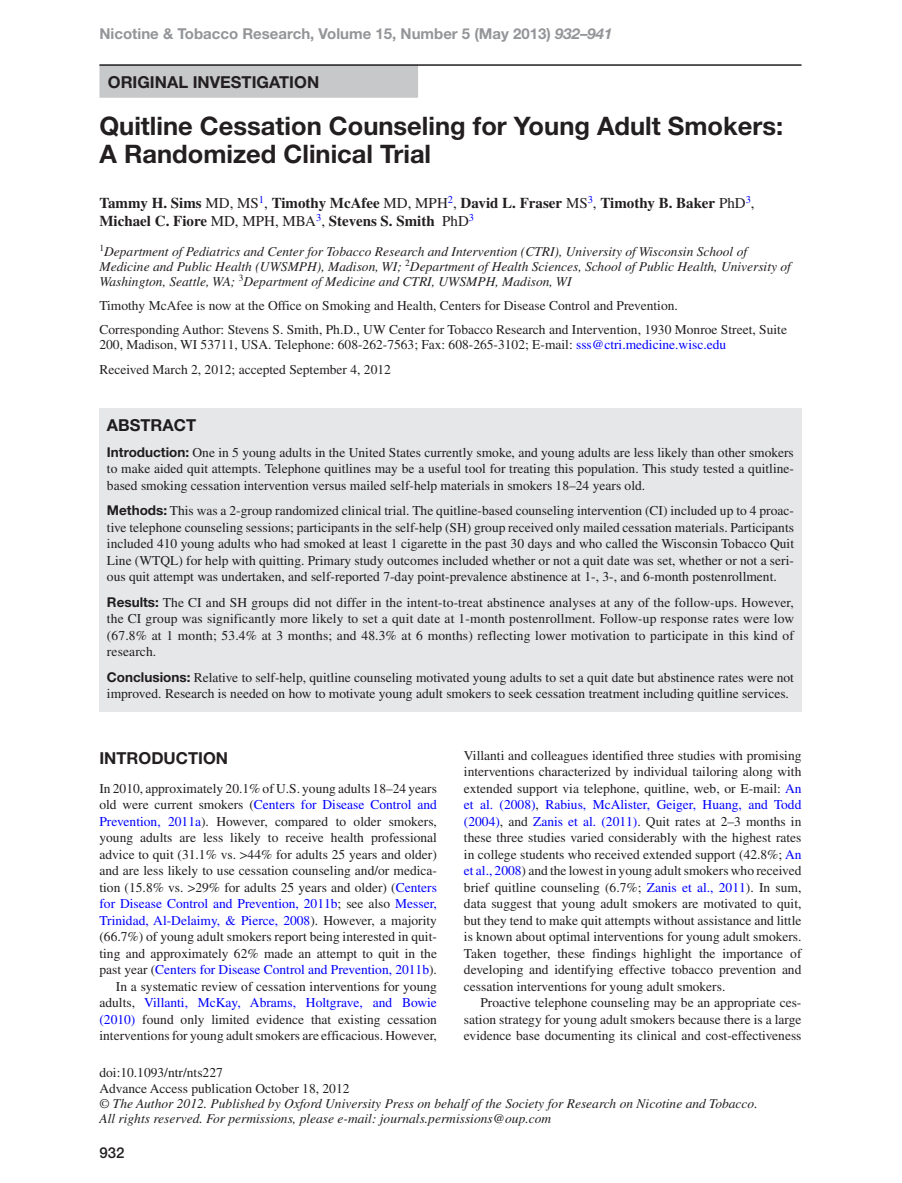
<style>
.page{position:relative;width:902px;height:1183px;background:#fff}
.page>*{position:absolute;margin:0;border:0;box-sizing:border-box;transform-origin:0 0}
.t1{font:700 25.5px/28.5px "Helvetica Neue LT Std";color:#231f20}
.t2{font:700 16.5px "Helvetica Neue LT Std";color:#231f20}
.t3{font:700 15px/18px "Times LT Std";color:#231f20}
.t4{font:700 15px "Helvetica Neue LT Std";color:#939598}
.t5{font:500 15px "Helvetica Neue LT Std";color:#231f20}
.t6{font:13.5px/16.5px "Times LT Std";color:#231f20;text-align:justify}
.t7{font:italic 13.5px/15px "Times LT Std";color:#231f20}
.s1{font-style:italic}
.s2{font-weight:400}
.s3{color:#00f}
.s4{font-family:"Helvetica Neue LT Std";font-weight:700}
</style>
<div class="page">
<div style="left:99px;top:65px;width:319px;height:33px;background:#c7c8ca"></div>
<hr style="left:99px;top:64px;width:702px;height:2px;background:#231f20">
<div style="left:99px;top:408px;width:702px;height:303px;background:#e6e7e9"></div>
<p class="t4" style="left:99px;top:25px;width:515px">Nicotine &amp; Tobacco Research, Volume 15, Number 5 (May 2013) <span class="s1">932</span>–<span class="s1">941</span></p>
<p class="t2" style="left:108px;top:72px;width:213px">Original Investigation</p>
<h1 class="t1" style="left:99px;top:111px;width:685px">Quitline Cessation Counseling for Young Adult Smokers:<br>A Randomized Clinical Trial</h1>
<p class="t3" style="left:99px;top:193px;width:657px">Tammy H. Sims <span class="s2">MD, MS</span><sup>1</sup><span class="s2">,</span> Timothy McAfee <span class="s2">MD, MPH</span><sup>2</sup><span class="s2">,</span> David L. Fraser <span class="s2">MS</span><sup>3</sup><span class="s2">,</span> Timothy B. Baker <span class="s2">PhD</span><sup>3</sup><span class="s2">,<br></span>Michael C. Fiore <span class="s2">MD, MPH, MBA</span><sup>3</sup><span class="s2">,</span> Stevens S. Smith <span class="s2">PhD</span><sup>3</sup></p>
<p class="t7" style="left:99px;top:244px;width:693px"><sup>1</sup>Department of Pediatrics and Center for Tobacco Research and Intervention (CTRI), University of Wisconsin School of<br>Medicine and Public Health (UWSMPH), Madison, WI; <sup>2</sup>Department of Health Sciences, School of Public Health, University of<br>Washington, Seattle, WA; <sup>3</sup>Department of Medicine and CTRI, UWSMPH, Madison, WI</p>
<p class="t6" style="left:99px;top:293px;width:689px;line-height:24px">Timothy McAfee is now at the Office on Smoking and Health, Centers for Disease Control and Prevention.<br>Corresponding Author: Stevens S. Smith, Ph.D., UW Center for Tobacco Research and Intervention, 1930 Monroe Street, Suite</p>
<p class="t6" style="left:99px;top:331px;width:628px;line-height:25.5px">200, Madison, WI 53711, USA. Telephone: 608-262-7563; Fax: 608-265-3102; E-mail: <span class="s3">sss@ctri.medicine.wisc.edu<br></span>Received March 2, 2012; accepted September 4, 2012</p>
<p class="t2" style="left:107px;top:415px;width:91px">Abstract</p>
<p class="t6" style="left:107px;top:444px;width:689px"><span class="s4">Introduction:</span> One in 5 young adults in the United States currently smoke, and young adults are less likely than other smokers to make aided quit attempts. Telephone quitlines may be a useful tool for treating this population. This study tested a quitline&shy;based smoking cessation intervention versus mailed self-help materials in smokers 18–24 years old.</p>
<p class="t6" style="left:107px;top:502px;width:689px"><span class="s4">Methods:</span> This was a 2-group randomized clinical trial. The quitline-based counseling intervention (CI) included up to 4 proac&shy;tive telephone counseling sessions; participants in the self-help (SH) group received only mailed cessation materials. Participants included 410 young adults who had smoked at least 1 cigarette in the past 30 days and who called the Wisconsin Tobacco Quit Line (WTQL) for help with quitting. Primary study outcomes included whether or not a quit date was set, whether or not a seri&shy;ous quit attempt was undertaken, and self-reported 7-day point-prevalence abstinence at 1-, 3-, and 6-month postenrollment.</p>
<p class="t6" style="left:107px;top:594px;width:689px"><span class="s4">Results:</span> The CI and SH groups did not differ in the intent-to-treat abstinence analyses at any of the follow-ups. However, the CI group was significantly more likely to set a quit date at 1-month postenrollment. Follow-up response rates were low (67.8% at 1 month; 53.4% at 3 months; and 48.3% at 6 months) reflecting lower motivation to participate in this kind of research.</p>
<p class="t6" style="left:107px;top:669px;width:689px"><span class="s4">Conclusions:</span> Relative to self-help, quitline counseling motivated young adults to set a quit date but abstinence rates were not improved. Research is needed on how to motivate young adult smokers to seek cessation treatment including quitline services.</p>
<p class="t2" style="left:99px;top:748px;width:130px">Introduction</p>
<p class="t6" style="left:99px;top:780px;width:339px;text-align:right">In 2010, approximately 20.1% of U.S. young adults 18–24 years old were current smokers (<span class="s3">Centers for Disease Control and Prevention, 2011a</span>). However, compared to older smokers, young adults are less likely to receive health professional advice to quit (31.1% vs. &gt;44% for adults 25 years and older) and are less likely to use cessation counseling and/or medica&shy;tion (15.8% vs. &gt;29% for adults 25 years and older) (<span class="s3">Centers for Disease Control and Prevention, 2011b</span>; see also <span class="s3">Messer, Trinidad, Al-Delaimy, &amp; Pierce, 2008</span>). However, a majority (66.7%) of young adult smokers report being interested in quit&shy;ting and approximately 62% made an attempt to quit in the past year (<span class="s3">Centers for Disease Control and Prevention, 2011b</span>).<br>In a systematic review of cessation interventions for young adults, <span class="s3">Villanti, McKay, Abrams, Holtgrave, and Bowie (2010)</span> found only limited evidence that existing cessation interventions for young adult smokers are efficacious. However,</p>
<p class="t6" style="left:464px;top:747px;width:339px">Villanti and colleagues identified three studies with promising interventions characterized by individual tailoring along with extended support via telephone, quitline, web, or E-mail: <span class="s3">An et al. (2008)</span>, <span class="s3">Rabius, McAlister, Geiger, Huang, and Todd (2004)</span>, and <span class="s3">Zanis et al. (2011)</span>. Quit rates at 2–3 months in these three studies varied considerably with the highest rates in college students who received extended support (42.8%; <span class="s3">An et al., 2008</span>) and the lowest in young adult smokers who received brief quitline counseling (6.7%; <span class="s3">Zanis et al., 2011</span>). In sum, data suggest that young adult smokers are motivated to quit, but they tend to make quit attempts without assistance and little is known about optimal interventions for young adult smokers.<br>Taken together, these findings highlight the importance of developing and identifying effective tobacco prevention and cessation interventions for young adult smokers.</p>
<p class="t6" style="left:464px;top:994px;width:339px;text-indent:16px">Proactive telephone counseling may be an appropriate ces&shy;sation strategy for young adult smokers because there is a large evidence base documenting its clinical and cost-effectiveness</p>
<p class="t6" style="left:99px;top:1065px;width:252px;line-height:15.6px">doi:10.1093/ntr/nts227<br>Advance Access publication October 18, 2012</p>
<p class="t7" style="left:99px;top:1095px;width:660px">© The Author 2012. Published by Oxford University Press on behalf of the Society for Research on Nicotine and Tobacco.<br>All rights reserved. For permissions, please e-mail: journals.permissions@oup.com</p>
<p class="t5" style="left:99px;top:1143px;width:27px">932</p>
</div>
